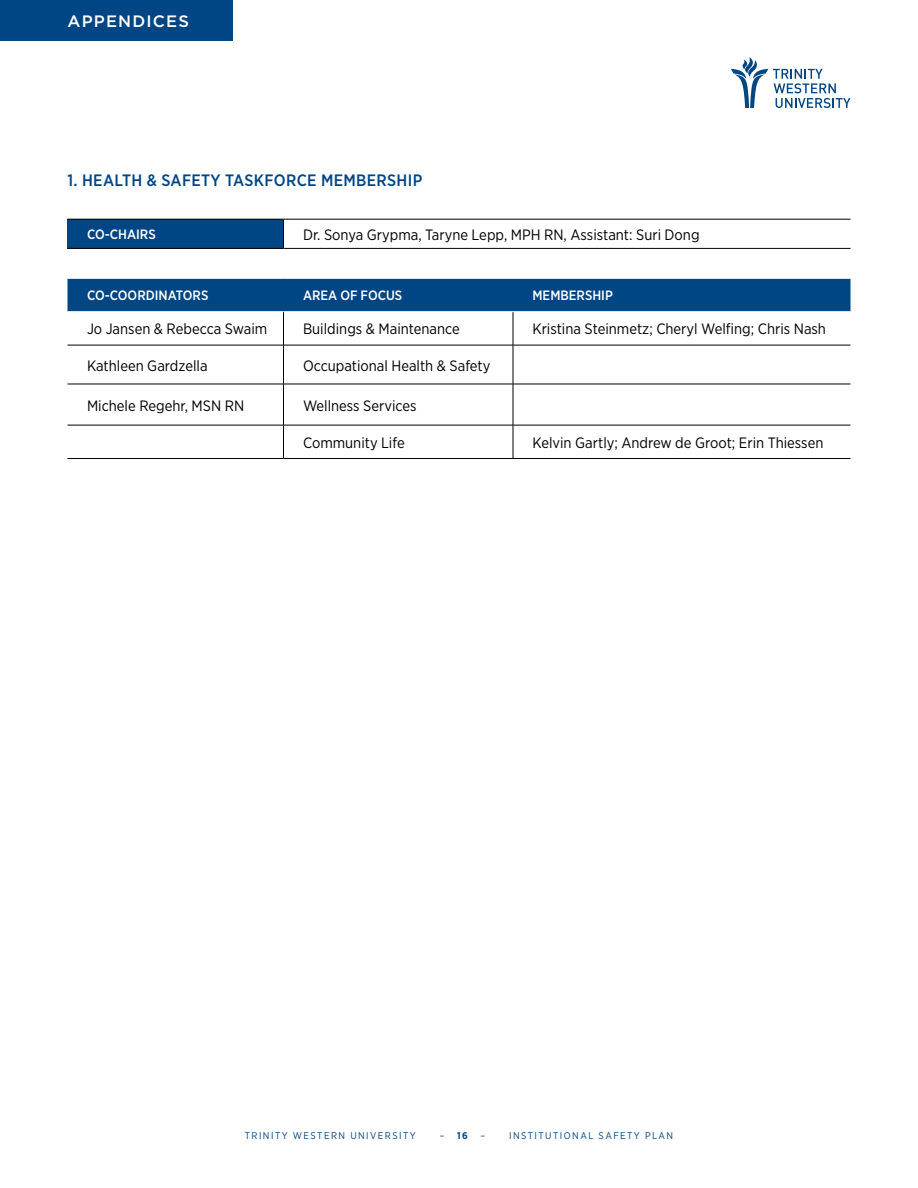
<style>
.page{position:relative;width:918px;height:1188px;background:#fff}
.page>*{position:absolute;margin:0;border:0;box-sizing:border-box;transform-origin:0 0}
.t1{font:500 16.5px "Gotham Narrow";letter-spacing:.02em;color:#004584}
.t2{font:500 16.5px "Gotham";letter-spacing:.07em;color:#fff}
.t3{font:15px "Gotham Narrow";color:#000}
.t4{font:500 13.5px "Gotham Narrow";color:#fff}
.t5{font:9.75px "Gotham Narrow";letter-spacing:.15em;color:#004584}
.t6{font:700 9.75px "Gotham Narrow";color:#004584}
.s1{font-weight:400}
</style>
<div class="page">
<svg style="left:731px;top:57px;width:119px;height:51px"></svg>
<div style="left:68px;top:219px;width:216px;height:29px;background:#004584"></div>
<hr style="left:68px;top:219px;width:216px;height:1px;background:#000">
<hr style="left:284px;top:219px;width:566px;height:1px;background:#000">
<svg style="left:283px;top:219px;width:1px;height:29px"></svg>
<hr style="left:68px;top:248px;width:216px;height:1px;background:#000">
<hr style="left:284px;top:248px;width:566px;height:1px;background:#000">
<div style="left:68px;top:279px;width:782px;height:32px;background:#004584"></div>
<hr style="left:283px;top:312px;width:1px;height:33px;background:#000">
<hr style="left:513px;top:312px;width:1px;height:33px;background:#000">
<hr style="left:283px;top:345px;width:1px;height:39px;background:#000">
<hr style="left:513px;top:345px;width:1px;height:39px;background:#000">
<hr style="left:283px;top:384px;width:1px;height:41px;background:#000">
<hr style="left:513px;top:384px;width:1px;height:41px;background:#000">
<hr style="left:283px;top:425px;width:1px;height:33px;background:#000">
<hr style="left:513px;top:425px;width:1px;height:33px;background:#000">
<hr style="left:68px;top:345px;width:216px;height:1px;background:#000">
<hr style="left:284px;top:345px;width:229px;height:1px;background:#000">
<hr style="left:513px;top:345px;width:337px;height:1px;background:#000">
<hr style="left:68px;top:384px;width:216px;height:1px;background:#000">
<hr style="left:284px;top:384px;width:229px;height:1px;background:#000">
<hr style="left:513px;top:384px;width:337px;height:1px;background:#000">
<hr style="left:68px;top:425px;width:216px;height:1px;background:#000">
<hr style="left:284px;top:425px;width:229px;height:1px;background:#000">
<hr style="left:513px;top:425px;width:337px;height:1px;background:#000">
<hr style="left:68px;top:458px;width:216px;height:1px;background:#000">
<hr style="left:284px;top:458px;width:229px;height:1px;background:#000">
<hr style="left:513px;top:458px;width:337px;height:1px;background:#000">
<div style="left:0;top:0;width:232px;height:40px;background:#004584"></div>
<p class="t2" style="left:68px;top:10px;width:123px">APPENDICES</p>
<p class="t1" style="left:68px;top:170px;width:356px">1. HEALTH &amp; SAFETY TASKFORCE MEMBERSHIP</p>
<p class="t4" style="left:87px;top:226px;width:70px">CO-CHAIRS</p>
<p class="t3" style="left:303px;top:225px;width:398px">Dr. Sonya Grypma, Taryne Lepp, MPH RN, Assistant: Suri Dong</p>
<p class="t4" style="left:87px;top:287px;width:123px">CO-COORDINATORS</p>
<p class="t4" style="left:303px;top:287px;width:101px">AREA OF FOCUS</p>
<p class="t4" style="left:532px;top:287px;width:82px">MEMBERSHIP</p>
<p class="t3" style="left:87px;top:320px;width:182px">Jo Jansen &amp; Rebecca Swaim</p>
<p class="t3" style="left:303px;top:320px;width:158px">Buildings &amp; Maintenance</p>
<p class="t3" style="left:532px;top:320px;width:295px">Kristina Steinmetz; Cheryl Welfing; Chris Nash</p>
<p class="t3" style="left:87px;top:356px;width:122px">Kathleen Gardzella</p>
<p class="t3" style="left:303px;top:356px;width:189px">Occupational Health &amp; Safety</p>
<p class="t3" style="left:87px;top:396px;width:159px">Michele Regehr, MSN RN</p>
<p class="t3" style="left:303px;top:396px;width:115px">Wellness Services</p>
<p class="t3" style="left:303px;top:433px;width:103px">Community Life</p>
<p class="t3" style="left:532px;top:433px;width:292px">Kelvin Gartly; Andrew de Groot; Erin Thiessen</p>
<p class="t5" style="left:245px;top:1130px;width:173px">TRINITY WESTERN UNIVERSITY</p>
<p class="t6" style="left:440px;top:1130px;width:30px"><span class="s1">–</span> 16</p>
<p class="t5" style="left:480px;top:1130px;width:6px">–</p>
<p class="t5" style="left:509px;top:1130px;width:166px">INSTITUTIONAL SAFETY PLAN</p>
</div>
